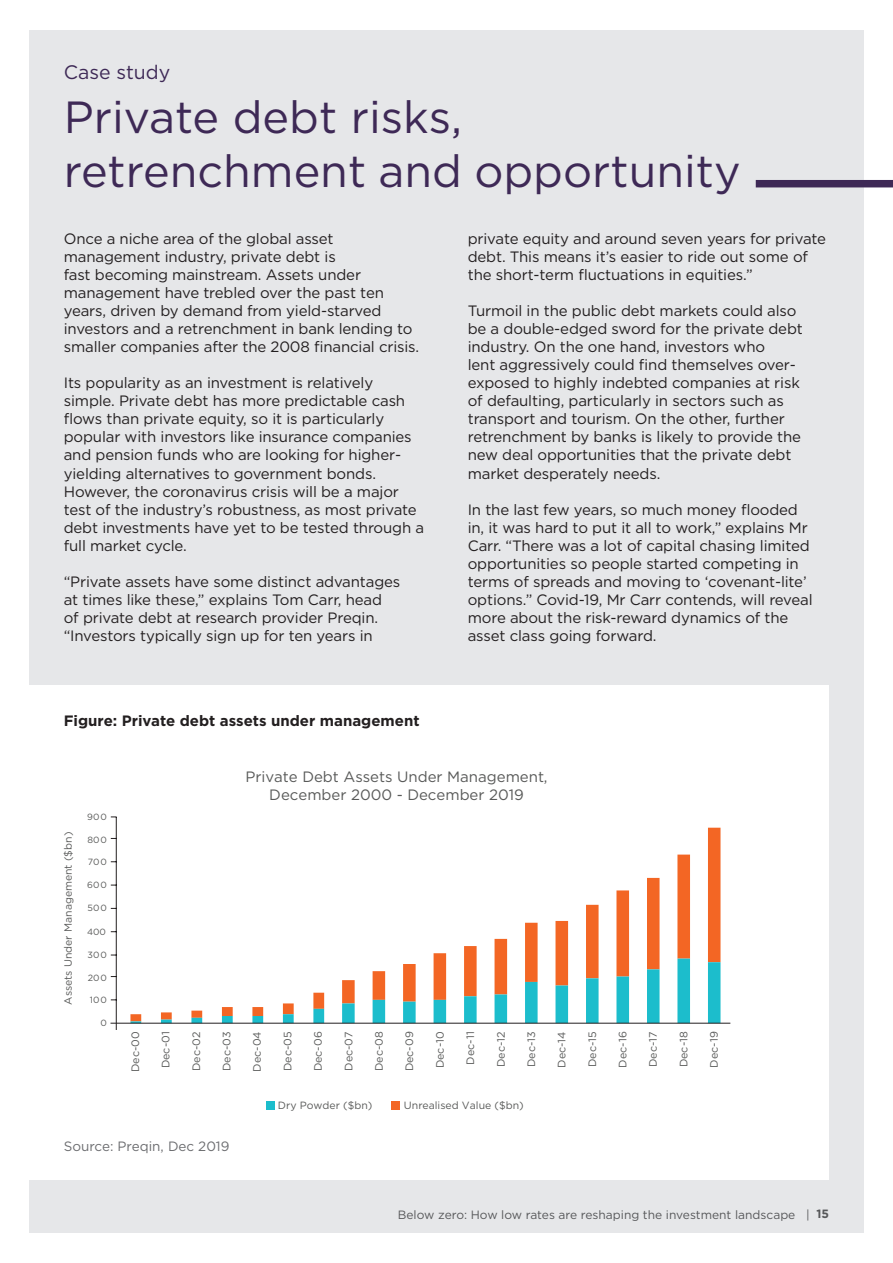
<style>
.page{position:relative;width:893px;height:1263px;background:#fff}
.page>*{position:absolute;margin:0;border:0;box-sizing:border-box;transform-origin:0 0}
.t1{font:45px/54px "Gotham";color:#3e2956}
.t2{font:19.5px "Gotham";color:#3e2956}
.t3{font:15px/18px "Gotham";letter-spacing:-.01em;color:#231f20}
.t4{font:15px/18px "Gotham";color:#595a59;text-align:center}
.t5{font:700 15px "Gotham";color:#231f20}
.t6{font:13.5px "Gotham";color:#6c6d70}
.t7{font:12px "Gotham";color:#57585a}
.t8{font:10.8px "Gotham";color:#595a59}
.t9{font:10.5px "Gotham";color:#595a59}
.t10{font:9px "Gotham";color:#595a59}
.s1{font-weight:700}
</style>
<div class="page">
<div style="left:29px;top:30px;width:834px;height:1203px;background:#e6e7e9"></div>
<div style="left:25px;top:685px;width:804px;height:495px;background:#fff"></div>
<div style="left:756px;top:180px;width:137px;height:7px;background:#3e2956"></div>
<svg style="left:433px;top:828px;width:287px;height:130px"></svg>
<svg style="left:130px;top:958px;width:590px;height:65px"></svg>
<hr style="left:111px;top:1023px;width:619px;height:1px;background:#231f20">
<hr style="left:116px;top:817px;width:1px;height:213px;background:#231f20">
<div style="left:266px;top:1101px;width:9px;height:9px;background:#1cbdcc"></div>
<div style="left:391px;top:1101px;width:9px;height:9px;background:#f36624"></div>
<p class="t2" style="left:64px;top:60px;width:108px">Case study</p>
<p class="t1" style="left:64px;top:90px;width:678px">Private debt risks, retrenchment and opportunity</p>
<p class="t3" style="left:64px;top:230px;width:357px">Once a niche area of the global asset management industry, private debt is<br>fast becoming mainstream. Assets under management have trebled over the past ten years, driven by demand from yield-starved investors and a retrenchment in bank lending to smaller companies after the 2008 financial crisis.</p>
<p class="t3" style="left:64px;top:374px;width:362px">Its popularity as an investment is relatively simple. Private debt has more predictable cash flows than private equity, so it is particularly popular with investors like insurance companies and pension funds who are looking for higher&shy;yielding alternatives to government bonds.<br>However, the coronavirus crisis will be a major test of the industry’s robustness, as most private debt investments have yet to be tested through a full market cycle.</p>
<p class="t3" style="left:64px;top:572px;width:338px">“Private assets have some distinct advantages at times like these,” explains Tom Carr, head of private debt at research provider Preqin. “Investors typically sign up for ten years in</p>
<p class="t3" style="left:468px;top:230px;width:360px">private equity and around seven years for private debt. This means it’s easier to ride out some of the short-term fluctuations in equities.”</p>
<p class="t3" style="left:468px;top:302px;width:337px">Turmoil in the public debt markets could also be a double-edged sword for the private debt industry. On the one hand, investors who<br>lent aggressively could find themselves over&shy;exposed to highly indebted companies at risk of defaulting, particularly in sectors such as transport and tourism. On the other, further retrenchment by banks is likely to provide the new deal opportunities that the private debt market desperately needs.</p>
<p class="t3" style="left:468px;top:500px;width:346px">In the last few years, so much money flooded in, it was hard to put it all to work,” explains Mr Carr. “There was a lot of capital chasing limited opportunities so people started competing in terms of spreads and moving to ‘covenant-lite’ options.” Covid-19, Mr Carr contends, will reveal more about the risk-reward dynamics of the asset class going forward.</p>
<p class="t5" style="left:64px;top:712px;width:357px">Figure: Private debt assets under management</p>
<p class="t9" style="left:61px;top:1005px;width:174px;rotate:-90deg">Assets Under Management ($bn)</p>
<p class="t10" style="left:87px;top:811px;width:21px">900</p>
<p class="t10" style="left:87px;top:834px;width:21px">800</p>
<p class="t10" style="left:88px;top:856px;width:21px">700</p>
<p class="t10" style="left:87px;top:879px;width:21px">600</p>
<p class="t10" style="left:88px;top:902px;width:21px">500</p>
<p class="t10" style="left:87px;top:926px;width:20px">400</p>
<p class="t10" style="left:88px;top:949px;width:21px">300</p>
<p class="t10" style="left:88px;top:972px;width:21px">200</p>
<p class="t10" style="left:90px;top:994px;width:18px">100</p>
<p class="t10" style="left:100px;top:1017px;width:8px">0</p>
<p class="t4" style="left:245px;top:767px;width:304px">Private Debt Assets Under Management,<br>December 2000 - December 2019</p>
<p class="t8" style="left:128px;top:1072px;width:42px;rotate:-90deg">Dec-00</p>
<p class="t8" style="left:159px;top:1068px;width:38px;rotate:-90deg">Dec-01</p>
<p class="t8" style="left:189px;top:1071px;width:41px;rotate:-90deg">Dec-02</p>
<p class="t8" style="left:220px;top:1071px;width:41px;rotate:-90deg">Dec-03</p>
<p class="t8" style="left:250px;top:1072px;width:42px;rotate:-90deg">Dec-04</p>
<p class="t8" style="left:281px;top:1071px;width:41px;rotate:-90deg">Dec-05</p>
<p class="t8" style="left:311px;top:1071px;width:41px;rotate:-90deg">Dec-06</p>
<p class="t8" style="left:342px;top:1071px;width:41px;rotate:-90deg">Dec-07</p>
<p class="t8" style="left:372px;top:1071px;width:41px;rotate:-90deg">Dec-08</p>
<p class="t8" style="left:403px;top:1071px;width:41px;rotate:-90deg">Dec-09</p>
<p class="t8" style="left:433px;top:1068px;width:38px;rotate:-90deg">Dec-10</p>
<p class="t8" style="left:463px;top:1064px;width:35px;rotate:-90deg">Dec-11</p>
<p class="t8" style="left:494px;top:1067px;width:37px;rotate:-90deg">Dec-12</p>
<p class="t8" style="left:524px;top:1067px;width:37px;rotate:-90deg">Dec-13</p>
<p class="t8" style="left:555px;top:1068px;width:38px;rotate:-90deg">Dec-14</p>
<p class="t8" style="left:585px;top:1067px;width:37px;rotate:-90deg">Dec-15</p>
<p class="t8" style="left:616px;top:1067px;width:38px;rotate:-90deg">Dec-16</p>
<p class="t8" style="left:646px;top:1067px;width:37px;rotate:-90deg">Dec-17</p>
<p class="t8" style="left:677px;top:1067px;width:37px;rotate:-90deg">Dec-18</p>
<p class="t8" style="left:707px;top:1067px;width:38px;rotate:-90deg">Dec-19</p>
<p class="t9" style="left:278px;top:1098px;width:96px">Dry Powder ($bn)</p>
<p class="t9" style="left:404px;top:1098px;width:121px">Unrealised Value ($bn)</p>
<p class="t6" style="left:64px;top:1138px;width:167px">Source: Preqin, Dec 2019</p>
<p class="t7" style="left:398px;top:1207px;width:433px">Below zero: How low rates are reshaping the investment landscape | <span class="s1">15</span></p>
</div>
